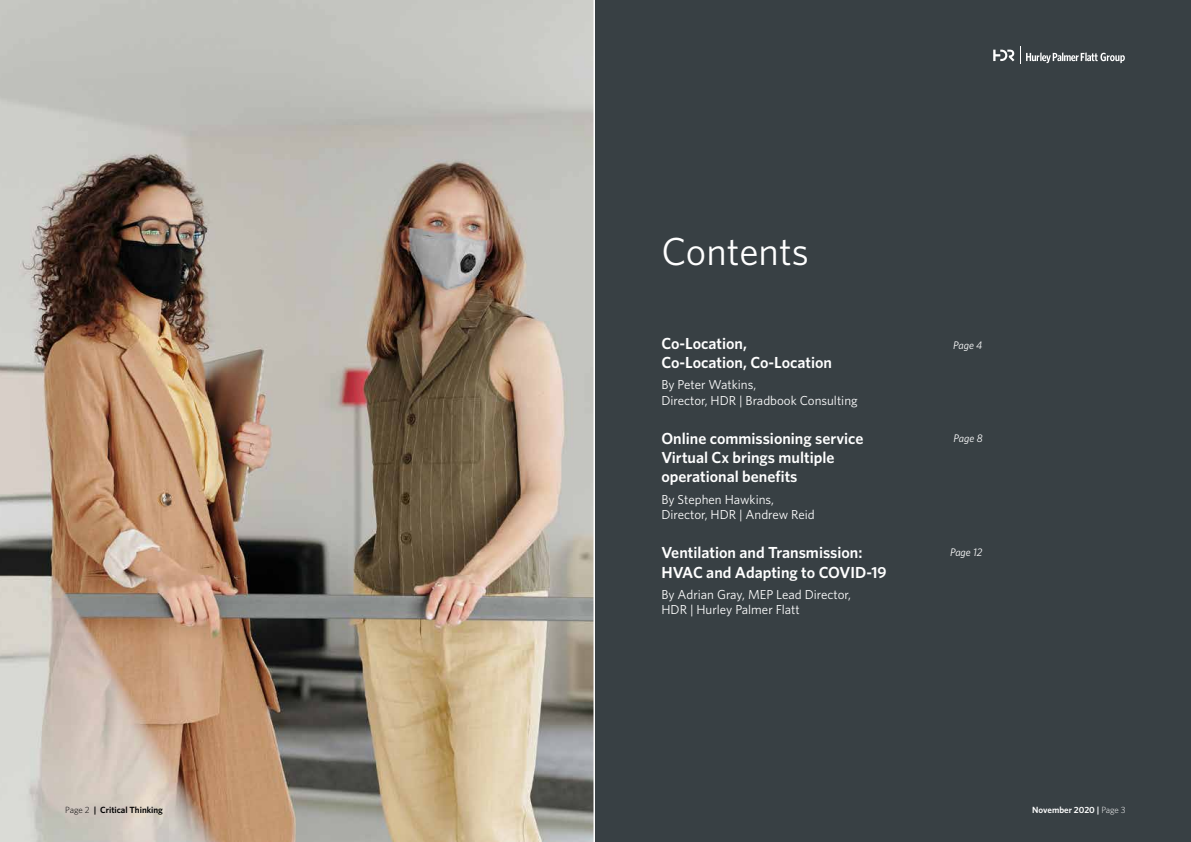
<style>
.page{position:relative;width:1191px;height:842px;background:#fff}
.page>*{position:absolute;margin:0;border:0;box-sizing:border-box;transform-origin:0 0}
.t1{font:39px "Whitney";color:#fff}
.t2{font:600 16px/19.2px "Whitney";color:#fff}
.t3{font:13px/15.6px "Whitney";color:#fff}
.t4{font:italic 11px "Whitney";letter-spacing:-.005em;color:#fff}
.t5{font:600 9px "Whitney";color:#000}
.t6{font:600 9px "Whitney";color:#fff}
.s1{font-weight:300}
</style>
<div class="page">
<img style="left:0;top:0;width:594px;height:842px">
<div style="left:595px;top:0;width:596px;height:842px;background:#384044"></div>
<svg style="left:993px;top:50px;width:21px;height:11px"></svg>
<svg style="left:1020px;top:47px;width:104px;height:17px"></svg>
<h1 class="t1" style="left:661px;top:226px;width:149px">Contents</h1>
<p class="t2" style="left:661px;top:333px;width:172px">Co-Location,<br>Co-Location, Co-Location</p>
<p class="t3" style="left:661px;top:377px;width:198px">By Peter Watkins,<br>Director, HDR | Bradbook Consulting</p>
<p class="t2" style="left:661px;top:428px;width:203px">Online commissioning service<br>Virtual Cx brings multiple operational benefits</p>
<p class="t3" style="left:661px;top:491px;width:155px">By Stephen Hawkins,<br>Director, HDR | Andrew Reid</p>
<p class="t2" style="left:661px;top:543px;width:227px">Ventilation and Transmission:<br>HVAC and Adapting to COVID-19</p>
<p class="t3" style="left:661px;top:586px;width:191px">By Adrian Gray, MEP Lead Director,<br>HDR | Hurley Palmer Flatt</p>
<p class="t4" style="left:953px;top:338px;width:31px">Page 4</p>
<p class="t4" style="left:953px;top:431px;width:31px">Page 8</p>
<p class="t4" style="left:950px;top:545px;width:34px">Page 12</p>
<p class="t5" style="left:65px;top:804px;width:99px"><span class="s1">Page 2</span> | Critical Thinking</p>
<p class="t6" style="left:1032px;top:804px;width:95px">November 2020 | <span class="s1">Page 3</span></p>
</div>
